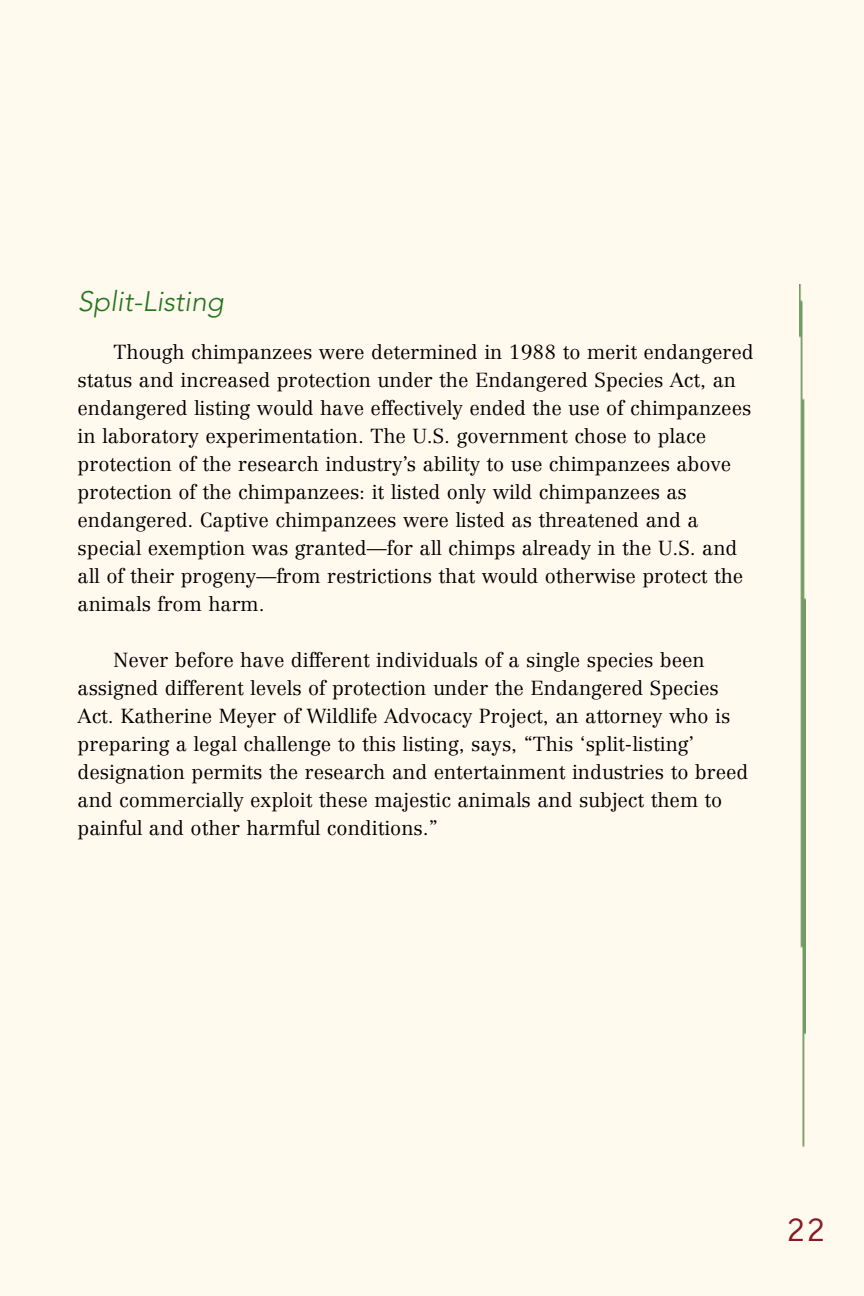
<style>
.page{position:relative;width:864px;height:1296px;background:#fff9ee}
.page>*{position:absolute;margin:0;border:0;box-sizing:border-box;transform-origin:0 0}
.t1{font:36px "Bell Gothic BT";color:#861b26}
.t2{font:italic 300 28px "Avenir";color:#23751b}
.t3{font:300 20px/28px "Centennial";color:#000}
</style>
<div class="page">
<img style="left:800px;top:284px;width:5px;height:864px">
<h2 class="t2" style="left:78px;top:290px;width:148px">Split-Listing</h2>
<p class="t3" style="left:78px;top:340px;width:677px;text-indent:36px">Though chimpanzees were determined in 1988 to merit endangered status and increased protection under the Endangered Species Act, an endangered listing would have effectively ended the use of chimpanzees in laboratory experimentation. The U.S. government chose to place protection of the research industry’s ability to use chimpanzees above protection of the chimpanzees: it listed only wild chimpanzees as endangered. Captive chimpanzees were listed as threatened and a special exemption was granted—for all chimps already in the U.S. and all of their progeny—from restrictions that would otherwise protect the animals from harm.</p>
<p class="t3" style="left:78px;top:648px;width:672px;text-indent:36px">Never before have different individuals of a single species been assigned different levels of protection under the Endangered Species Act. Katherine Meyer of Wildlife Advocacy Project, an attorney who is preparing a legal challenge to this listing, says, “This ‘split-listing’ designation permits the research and entertainment industries to breed and commercially exploit these majestic animals and subject them to painful and other harmful conditions.”</p>
<h1 class="t1" style="left:786px;top:1216px;width:42px">22</h1>
</div>
